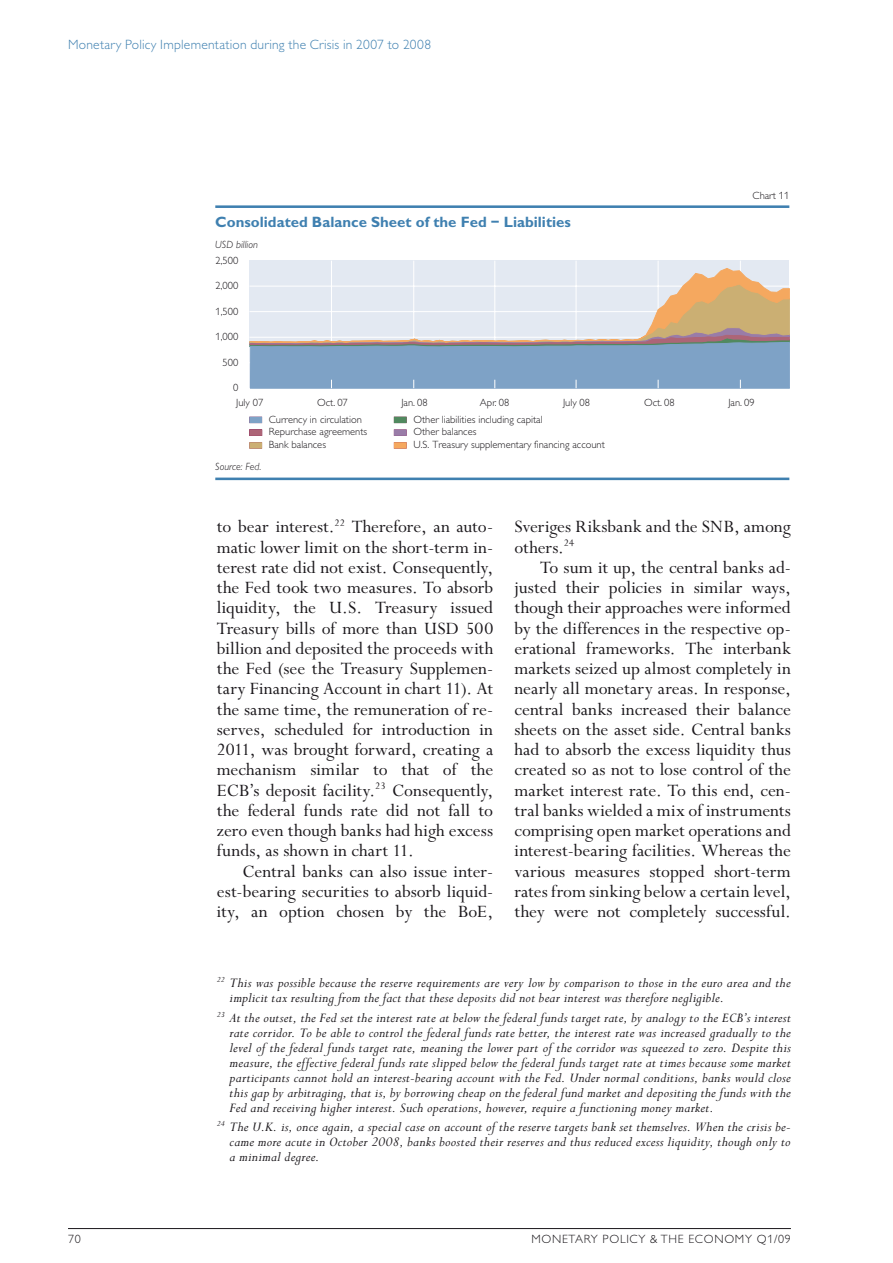
<style>
.page{position:relative;width:893px;height:1263px;background:#fff}
.page>*{position:absolute;margin:0;border:0;box-sizing:border-box;transform-origin:0 0}
.t1{font:19.5px/20.2px "Perpetua";color:#1a171b;text-align:justify}
.t2{font:italic 15px/15px "Perpetua";letter-spacing:.015em;color:#1a171b;text-align:justify}
.t3{font:700 15px "Gill Alternate One";color:#3f80b0}
.t4{font:300 13.5px "Gill Alternate One";letter-spacing:.02em;color:#3f80b0}
.t5{font:300 12px "Gill Alternate One";letter-spacing:.06em;color:#1a171b}
.t6{font:300 10.5px/12.8px "Gill Alternate One";color:#1a171b}
.t7{font:italic 300 10.5px "Gill Alternate One";color:#1a171b}
</style>
<div class="page">
<hr style="left:68px;top:1228px;width:723px;height:1px;background:#1a171b">
<hr style="left:215px;top:205px;width:574px;height:3px;background:#3f80b0">
<hr style="left:215px;top:478px;width:574px;height:2px;background:#3f80b0">
<div style="left:249px;top:417px;width:13px;height:6px;background:#7ea2c6"></div>
<div style="left:249px;top:429px;width:13px;height:7px;background:#ad6577"></div>
<div style="left:249px;top:442px;width:13px;height:7px;background:#cbaf73"></div>
<div style="left:394px;top:417px;width:13px;height:6px;background:#51895f"></div>
<div style="left:394px;top:429px;width:13px;height:7px;background:#997ca8"></div>
<div style="left:394px;top:442px;width:13px;height:7px;background:#f5a85f"></div>
<div style="left:249px;top:261px;width:540px;height:127px;background:#e3e9f2"></div>
<hr style="left:331px;top:261px;width:1px;height:127px;background:#fff">
<hr style="left:413px;top:261px;width:1px;height:127px;background:#fff">
<hr style="left:494px;top:261px;width:1px;height:127px;background:#fff">
<hr style="left:576px;top:261px;width:1px;height:127px;background:#fff">
<hr style="left:658px;top:261px;width:1px;height:127px;background:#fff">
<hr style="left:740px;top:261px;width:1px;height:127px;background:#fff">
<svg style="left:249px;top:267px;width:541px;height:122px"></svg>
<p class="t4" style="left:68px;top:37px;width:365px">Monetary Policy I mplementation during the Crisis in 2007 to 2008</p>
<p class="t3" style="left:215px;top:213px;width:357px">Consolidated Balance Sheet of the Fed – Liabilities</p>
<p class="t7" style="left:215px;top:239px;width:44px">USD billion</p>
<p class="t6" style="left:215px;top:254px;width:24px">2,500</p>
<p class="t6" style="left:215px;top:279px;width:24px">2,000</p>
<p class="t6" style="left:215px;top:305px;width:24px">1,500</p>
<p class="t6" style="left:215px;top:330px;width:24px">1,000</p>
<p class="t6" style="left:223px;top:356px;width:17px">500</p>
<p class="t6" style="left:233px;top:381px;width:7px">0</p>
<p class="t6" style="left:753px;top:189px;width:38px">Chart 11</p>
<p class="t6" style="left:236px;top:396px;width:29px">July 07</p>
<p class="t6" style="left:317px;top:396px;width:32px">Oct. 07</p>
<p class="t6" style="left:401px;top:396px;width:28px">Jan. 08</p>
<p class="t6" style="left:480px;top:396px;width:31px">Apr. 08</p>
<p class="t6" style="left:563px;top:396px;width:29px">July 08</p>
<p class="t6" style="left:644px;top:396px;width:32px">Oct. 08</p>
<p class="t6" style="left:728px;top:396px;width:28px">Jan. 09</p>
<p class="t7" style="left:215px;top:460px;width:48px">Source: Fed.</p>
<p class="t6" style="left:269px;top:413px;width:100px">Currency in circulation<br>Repurchase agreements<br>Bank balances</p>
<p class="t6" style="left:413px;top:413px;width:131px">Other liabilities including capital</p>
<p class="t6" style="left:413px;top:438px;width:193px">U.S. Treasury supplementary financing account</p>
<p class="t6" style="left:413px;top:425px;width:64px">Other balances</p>
<p class="t1" style="left:217px;top:517px;width:278px">to bear interest.<sup>22</sup> Therefore, an auto&shy;matic lower limit on the short-term in&shy;terest rate did not exist. Consequently, the Fed took two measures. To absorb liquidity, the U.S. Treasury issued Treasury bills of more than USD 500 billion and deposited the proceeds with the Fed (see the Treasury Supplemen&shy;tary Financing Account in chart 11). At the same time, the remuneration of re&shy;serves, scheduled for introduction in 2011, was brought forward, creating a mechanism similar to that of the ECB’s deposit facility.<sup>23</sup> Consequently, the federal funds rate did not fall to zero even though banks had high excess funds, as shown in chart 11.</p>
<p class="t1" style="left:217px;top:862px;width:278px;text-indent:26px">Central banks can also issue inter&shy;est-bearing securities to absorb liquid&shy;ity, an option chosen by the BoE,</p>
<p class="t1" style="left:514px;top:517px;width:278px">Sveriges Riksbank and the SNB, among others.<sup>24</sup></p>
<p class="t1" style="left:514px;top:558px;width:278px;text-indent:26px">To sum it up, the central banks ad&shy;justed their policies in similar ways, though their approaches were informed by the differences in the respective op&shy;erational frameworks. The interbank markets seized up almost completely in nearly all monetary areas. In response, central banks increased their balance sheets on the asset side. Central banks had to absorb the excess liquidity thus created so as not to lose control of the market interest rate. To this end, cen&shy;tral banks wielded a mix of instruments comprising open market operations and interest-bearing facilities. Whereas the various measures stopped short-term rates from sinking below a certain level, they were not completely successful.</p>
<p class="t2" style="left:230px;top:976px;width:563px;text-indent:-13px"><sup>22</sup> This was possible because the reserve requirements are very low by comparison to those in the euro area and the implicit tax resulting from the fact that these deposits did not bear interest was therefore negligible.</p>
<p class="t2" style="left:230px;top:1010px;width:563px;text-indent:-13px"><sup>23</sup> At the outset, the Fed set the interest rate at below the federal funds target rate, by analogy to the ECB’s interest rate corridor. To be able to control the federal funds rate better, the interest rate was increased gradually to the level of the federal funds target rate, meaning the lower part of the corridor was squeezed to zero. Despite this measure, the effective federal funds rate slipped below the federal funds target rate at times because some market participants cannot hold an interest-bearing account with the Fed. Under normal conditions, banks would close this gap by arbitraging, that is, by borrowing cheap on the federal fund market and depositing the funds with the Fed and receiving higher interest. Such operations, however, require a functioning money market.</p>
<p class="t2" style="left:230px;top:1120px;width:563px;text-indent:-13px"><sup>24</sup> The U.K. is, once again, a special case on account of the reserve targets bank set themselves. When the crisis be&shy;came more acute in October 2008, banks boosted their reserves and thus reduced excess liquidity, though only to a minimal degree.</p>
<p class="t5" style="left:68px;top:1232px;width:14px">70</p>
<p class="t5" style="left:531px;top:1232px;width:261px">Monetary Policy &amp; the Economy Q1/09</p>
</div>
